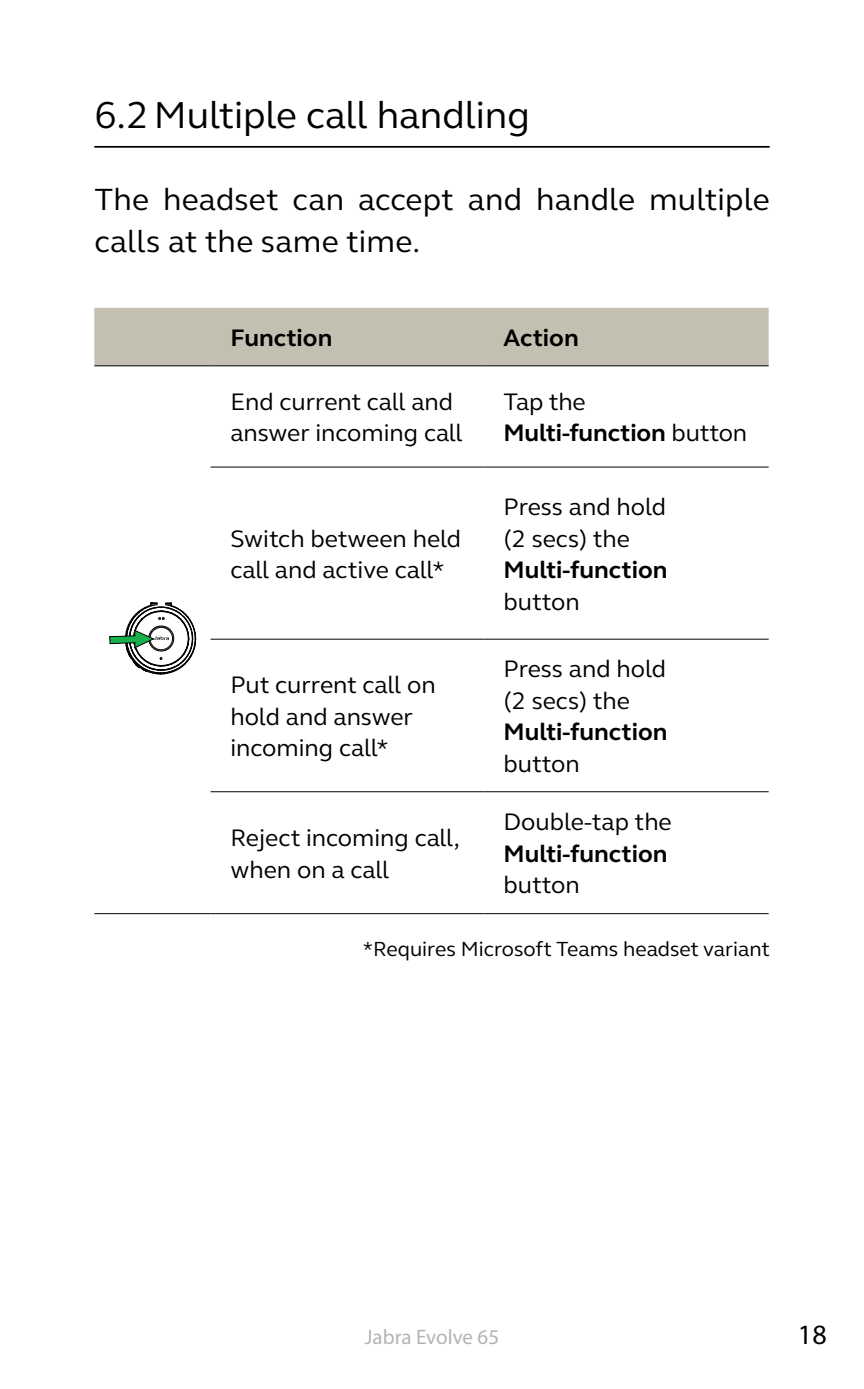
<style>
.page{position:relative;width:864px;height:1389px;background:#fff}
.page>*{position:absolute;margin:0;border:0;box-sizing:border-box;transform-origin:0 0}
.t1{font:38.5px "GN Elliot";letter-spacing:-.005em;color:#000}
.t2{font:31.5px/42px "GN Elliot";letter-spacing:.005em;color:#000}
.t3{font:28px "Myriad Pro";color:#000}
.t4{font:24.5px/31.5px "GN Elliot";color:#000}
.t5{font:700 24.5px/31.5px "GN Elliot";color:#000}
.t6{font:21px "GN Elliot";color:#000}
.t7{font:21px "Myriad Pro";color:#b1b4b6}
.s1{font-weight:400}
</style>
<div class="page">
<hr style="left:94px;top:146px;width:675px;height:2px;background:#000">
<div style="left:94px;top:308px;width:674px;height:57px;background:#c4c0b1"></div>
<hr style="left:94px;top:913px;width:116px;height:1px;background:#000">
<hr style="left:210px;top:466px;width:273px;height:2px;background:#000">
<hr style="left:483px;top:466px;width:285px;height:2px;background:#000">
<hr style="left:210px;top:639px;width:273px;height:1px;background:#000">
<hr style="left:483px;top:639px;width:285px;height:1px;background:#000">
<hr style="left:210px;top:791px;width:273px;height:1px;background:#000">
<hr style="left:483px;top:791px;width:285px;height:1px;background:#000">
<hr style="left:210px;top:913px;width:273px;height:1px;background:#000">
<hr style="left:483px;top:913px;width:285px;height:1px;background:#000">
<hr style="left:94px;top:365px;width:116px;height:1px;background:#000">
<hr style="left:210px;top:365px;width:273px;height:1px;background:#000">
<hr style="left:483px;top:365px;width:285px;height:1px;background:#000">
<svg style="left:109px;top:602px;width:87px;height:73px"></svg>
<h1 class="t1" style="left:94px;top:89px;width:437px">6.2Multiple call handling</h1>
<p class="t2" style="left:94px;top:177px;width:676px">The headset can accept and handle multiple calls at the same time.</p>
<p class="t5" style="left:230px;top:322px;width:103px">Function</p>
<p class="t5" style="left:503px;top:322px;width:77px">Action</p>
<p class="t4" style="left:230px;top:385px;width:234px">End current call and answer incoming call</p>
<p class="t5" style="left:503px;top:385px;width:245px"><span class="s1">Tap the<br></span>Multi-function <span class="s1">button</span></p>
<p class="t4" style="left:230px;top:522px;width:232px">Switch between held call and active call*</p>
<p class="t4" style="left:230px;top:669px;width:207px">Put current call on hold and answer incoming call*</p>
<p class="t4" style="left:230px;top:822px;width:231px">Reject incoming call, when on a call</p>
<p class="t4" style="left:503px;top:490px;width:164px">Press and hold (2 secs) the</p>
<p class="t5" style="left:503px;top:554px;width:165px">Multi-function</p>
<p class="t4" style="left:503px;top:585px;width:78px">button</p>
<p class="t4" style="left:503px;top:653px;width:164px">Press and hold (2 secs) the</p>
<p class="t5" style="left:503px;top:716px;width:165px">Multi-function</p>
<p class="t4" style="left:503px;top:747px;width:78px">button</p>
<p class="t4" style="left:503px;top:806px;width:170px">Double-tap the</p>
<p class="t5" style="left:503px;top:838px;width:165px">Multi-function</p>
<p class="t4" style="left:503px;top:869px;width:78px">button</p>
<p class="t6" style="left:362px;top:935px;width:408px">*Requires Microsoft Teams headset variant</p>
<p class="t7" style="left:365px;top:1324px;width:136px">Jabra Evolve 65</p>
<p class="t3" style="left:797px;top:1317px;width:30px">18</p>
</div>
